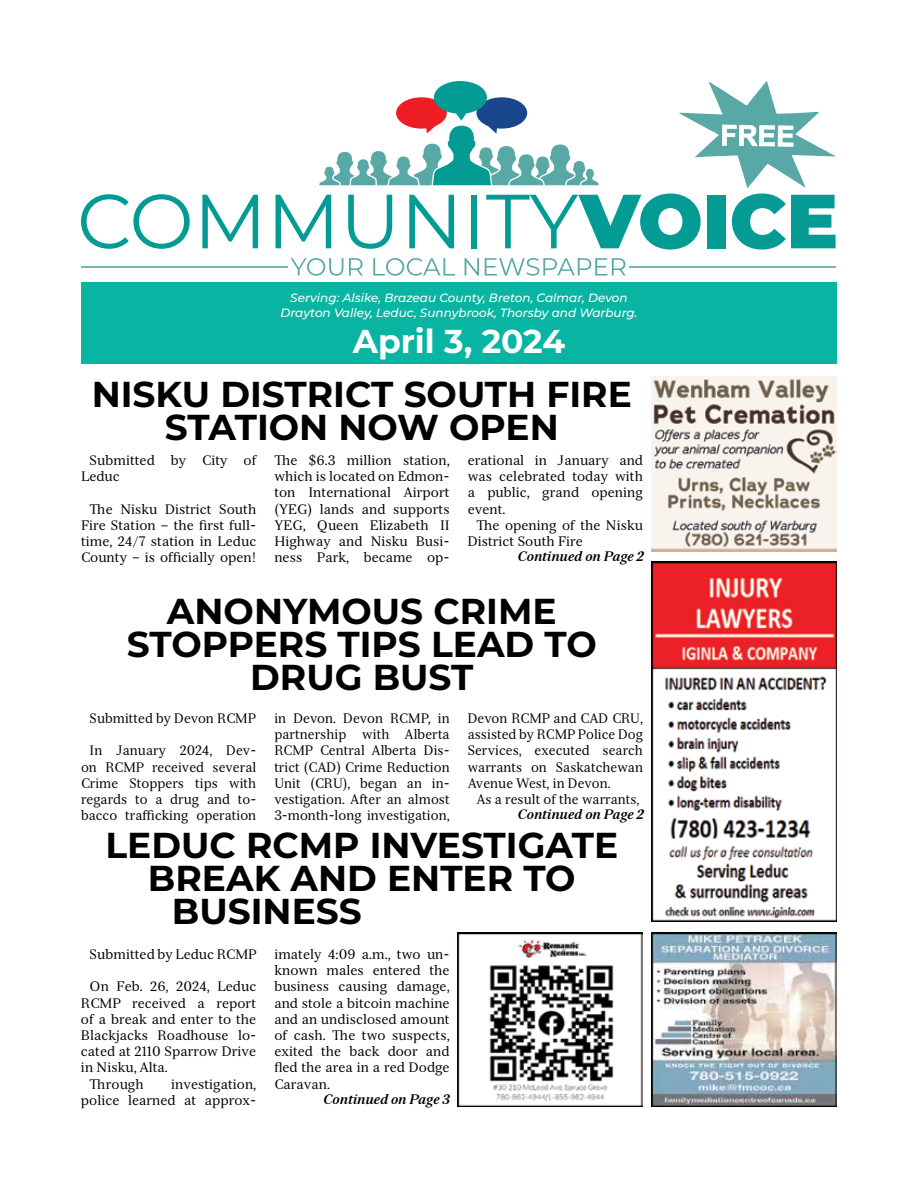
<style>
.page{position:relative;width:918px;height:1188px;background:#fff}
.page>*{position:absolute;margin:0;border:0;box-sizing:border-box;transform-origin:0 0}
.t1{font:700 36px/33px "Montserrat";color:#000;text-align:center}
.t2{font:700 33px "Montserrat";color:#fff}
.t3{font:13.5px/16.2px "Serif 12 Beta";color:#000;text-align:justify}
.t4{font:italic 700 13.5px "Serif 12 Beta";color:#000}
.t5{font:italic 500 12px/14.4px "Montserrat";color:#fff;text-align:center}
</style>
<div class="page">
<div style="left:81px;top:282px;width:756px;height:81px;background:#08b5a2"></div>
<hr style="left:81px;top:266px;width:206px;height:2px;background:#7ab6b5">
<hr style="left:629px;top:266px;width:207px;height:2px;background:#7ab6b5">
<svg style="left:291px;top:258px;width:52px;height:18px"></svg>
<svg style="left:349px;top:258px;width:14px;height:18px"></svg>
<svg style="left:373px;top:258px;width:82px;height:18px"></svg>
<svg style="left:465px;top:258px;width:14px;height:18px"></svg>
<svg style="left:485px;top:258px;width:141px;height:18px"></svg>
<svg style="left:81px;top:194px;width:109px;height:55px"></svg>
<svg style="left:202px;top:195px;width:56px;height:53px"></svg>
<svg style="left:276px;top:81px;width:560px;height:169px"></svg>
<img style="left:457px;top:932px;width:186px;height:175px">
<img style="left:652px;top:376px;width:185px;height:175px">
<img style="left:652px;top:932px;width:185px;height:175px">
<img style="left:652px;top:562px;width:185px;height:360px">
<p class="t5" style="left:280px;top:290px;width:359px">Serving: Alsike, Brazeau County, Breton, Calmar, Devon<br>Drayton Valley, Leduc, Sunnybrook, Thorsby and Warburg.</p>
<h2 class="t2" style="left:353px;top:318px;width:214px">April 3, 2024</h2>
<h1 class="t1" style="left:92px;top:376px;width:542px">NISKU DISTRICT SOUTH FIRE<br>STATION NOW OPEN</h1>
<p class="t3" style="left:81px;top:452px;width:177px;text-indent:9px">Submitted by City of<br>Leduc</p>
<p class="t3" style="left:81px;top:501px;width:177px;text-indent:9px">The Nisku District South Fire Station – the first full&shy;time, 24/7 station in Leduc County – is officially open!</p>
<p class="t3" style="left:274px;top:452px;width:177px">The $6.3 million station, which is located on Edmon&shy;ton International Airport (YEG) lands and supports YEG, Queen Elizabeth II Highway and Nisku Busi&shy;ness Park, became op-</p>
<p class="t3" style="left:468px;top:452px;width:177px">erational in January and was celebrated today with a public, grand opening event.</p>
<p class="t3" style="left:468px;top:517px;width:177px;text-indent:9px">The opening of the Nisku<br>District South Fire</p>
<p class="t4" style="left:518px;top:548px;width:127px">Continued on Page 2</p>
<h1 class="t1" style="left:127px;top:593px;width:471px">ANONYMOUS CRIME<br>STOPPERS TIPS LEAD TO<br>DRUG BUST</h1>
<p class="t3" style="left:90px;top:710px;width:168px">Submitted by Devon RCMP</p>
<p class="t3" style="left:81px;top:743px;width:177px;text-indent:9px">In January 2024, Dev&shy;on RCMP received several Crime Stoppers tips with regards to a drug and to&shy;bacco trafficking operation</p>
<p class="t3" style="left:274px;top:710px;width:177px">in Devon. Devon RCMP, in partnership with Alberta RCMP Central Alberta Dis&shy;trict (CAD) Crime Reduction Unit (CRU), began an in&shy;vestigation. After an almost 3-month-long investigation,</p>
<p class="t3" style="left:468px;top:710px;width:177px">Devon RCMP and CAD CRU, assisted by RCMP Police Dog Services, executed search warrants on Saskatchewan Avenue West, in Devon.</p>
<p class="t3" style="left:476px;top:791px;width:165px">As a result of the warrants,</p>
<p class="t4" style="left:518px;top:806px;width:127px">Continued on Page 2</p>
<h1 class="t1" style="left:105px;top:827px;width:514px">LEDUC RCMP INVESTIGATE</h1>
<h1 class="t1" style="left:148px;top:860px;width:429px">BREAK AND ENTER TO</h1>
<h1 class="t1" style="left:172px;top:893px;width:191px">BUSINESS</h1>
<p class="t3" style="left:90px;top:946px;width:169px">Submitted by Leduc RCMP</p>
<p class="t3" style="left:90px;top:979px;width:168px">On Feb. 26, 2024, Leduc</p>
<p class="t3" style="left:81px;top:995px;width:177px">RCMP received a report</p>
<p class="t3" style="left:81px;top:1011px;width:177px">of a break and enter to the</p>
<p class="t3" style="left:81px;top:1027px;width:177px">Blackjacks Roadhouse lo-</p>
<p class="t3" style="left:81px;top:1043px;width:177px">cated at 2110 Sparrow Drive</p>
<p class="t3" style="left:81px;top:1060px;width:88px">in Nisku, Alta.</p>
<p class="t3" style="left:90px;top:1076px;width:56px">Through</p>
<p class="t3" style="left:81px;top:1076px;width:177px;text-align:right">investigation,<br>police learned at approx-</p>
<p class="t3" style="left:274px;top:946px;width:177px">imately 4:09 a.m., two un&shy;known males entered the business causing damage, and stole a bitcoin machine and an undisclosed amount of cash. The two suspects, exited the back door and fled the area in a red Dodge Caravan.</p>
<p class="t4" style="left:323px;top:1091px;width:128px">Continued on Page 3</p>
</div>
